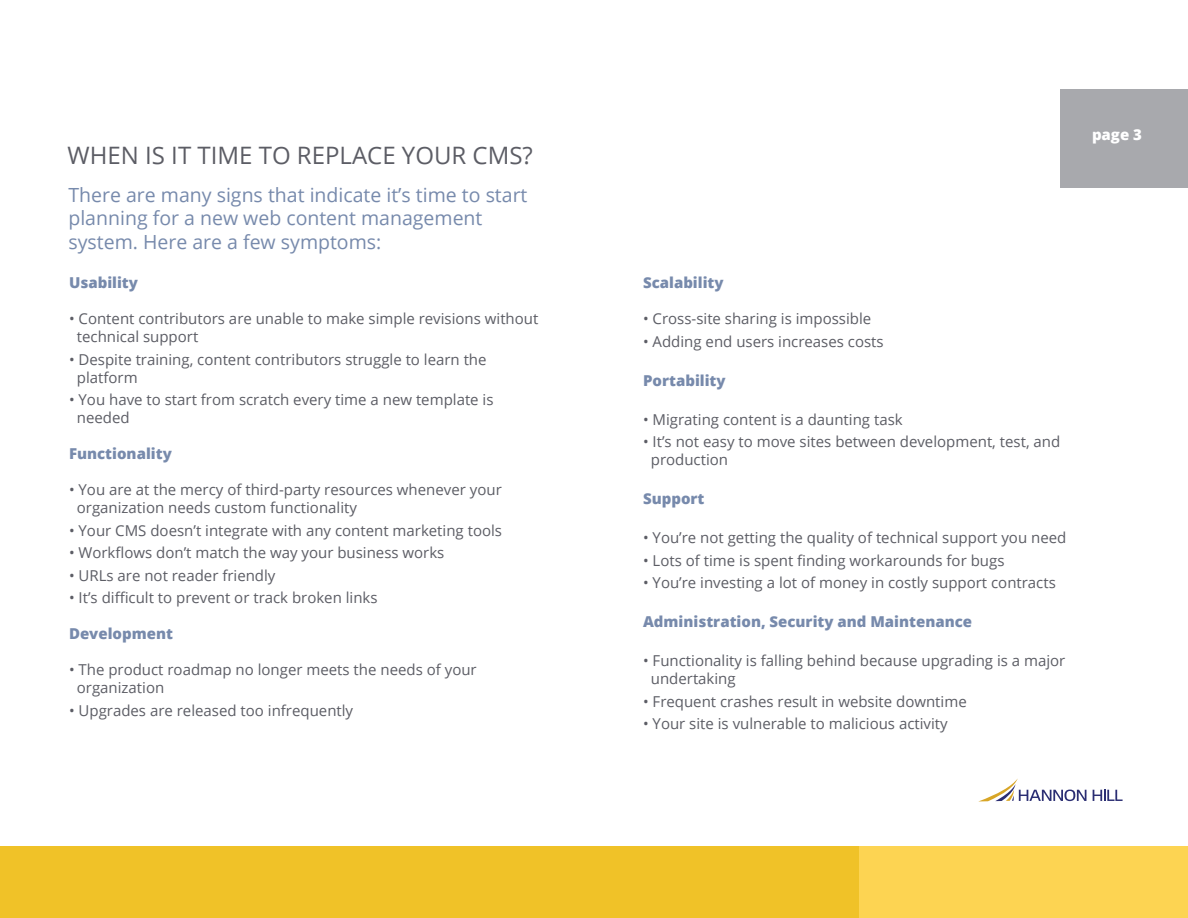
<style>
.page{position:relative;width:1188px;height:918px;background:#fff}
.page>*{position:absolute;margin:0;border:0;box-sizing:border-box;transform-origin:0 0}
.t1{font:24px "Open Sans";color:#5c5d65}
.t2{font:19.5px/23.4px "Open Sans";color:#778aac}
.t3{font:15px/18px "Open Sans";color:#5c5d65}
.t4{font:800 15px "Open Sans";color:#778aac}
.t5{font:800 15px "Open Sans";color:#fff}
</style>
<div class="page">
<svg style="left:1093px;top:790px;width:30px;height:11px"></svg>
<svg style="left:980px;top:778px;width:106px;height:23px"></svg>
<div style="left:0;top:846px;width:860px;height:72px;background:#f0c228"></div>
<div style="left:860px;top:846px;width:328px;height:72px;background:#fdd452"></div>
<div style="left:1061px;top:89px;width:127px;height:99px;background:#a8a9ad"></div>
<h1 class="t1" style="left:68px;top:139px;width:467px">WHEN IS IT TIME TO REPLACE YOUR CMS?</h1>
<h2 class="t2" style="left:68px;top:183px;width:461px">There are many signs that indicate it’s time to start planning for a new web content management system. Here are a few symptoms:</h2>
<p class="t4" style="left:69px;top:272px;width:70px">Usability</p>
<p class="t3" style="left:77px;top:310px;width:463px;text-indent:-8px">• Content contributors are unable to make simple revisions without technical support</p>
<p class="t3" style="left:77px;top:350px;width:411px;text-indent:-8px">• Despite training, content contributors struggle to learn the platform</p>
<p class="t3" style="left:77px;top:391px;width:418px;text-indent:-8px">• You have to start from scratch every time a new template is needed</p>
<p class="t4" style="left:69px;top:443px;width:104px">Functionality</p>
<p class="t3" style="left:77px;top:481px;width:426px;text-indent:-8px">• You are at the mercy of third-party resources whenever your organization needs custom functionality</p>
<p class="t3" style="left:69px;top:521px;width:435px">• Your CMS doesn’t integrate with any content marketing tools</p>
<p class="t3" style="left:69px;top:544px;width:377px">• Workflows don’t match the way your business works</p>
<p class="t3" style="left:69px;top:566px;width:208px">• URLs are not reader friendly</p>
<p class="t3" style="left:69px;top:589px;width:310px">• It’s difficult to prevent or track broken links</p>
<p class="t4" style="left:69px;top:623px;width:105px">Development</p>
<p class="t3" style="left:77px;top:661px;width:401px;text-indent:-8px">• The product roadmap no longer meets the needs of your organization</p>
<p class="t3" style="left:69px;top:701px;width:286px">• Upgrades are released too infrequently</p>
<p class="t5" style="left:1092px;top:124px;width:52px">page 3</p>
<p class="t4" style="left:643px;top:272px;width:82px">Scalability</p>
<p class="t3" style="left:643px;top:310px;width:230px">• Cross-site sharing is impossible</p>
<p class="t3" style="left:643px;top:332px;width:242px">• Adding end users increases costs</p>
<p class="t4" style="left:643px;top:370px;width:84px">Portability</p>
<p class="t3" style="left:643px;top:410px;width:261px">• Migrating content is a daunting task</p>
<p class="t3" style="left:651px;top:433px;width:411px;text-indent:-8px">• It’s not easy to move sites between development, test, and production</p>
<p class="t4" style="left:643px;top:488px;width:63px">Support</p>
<p class="t3" style="left:643px;top:529px;width:425px">• You’re not getting the quality of technical support you need</p>
<p class="t3" style="left:643px;top:551px;width:363px">• Lots of time is spent finding workarounds for bugs</p>
<p class="t3" style="left:643px;top:574px;width:414px">• You’re investing a lot of money in costly support contracts</p>
<p class="t4" style="left:643px;top:611px;width:331px">Administration, Security and Maintenance</p>
<p class="t3" style="left:651px;top:652px;width:416px;text-indent:-8px">• Functionality is falling behind because upgrading is a major undertaking</p>
<p class="t3" style="left:643px;top:692px;width:325px">• Frequent crashes result in website downtime</p>
<p class="t3" style="left:643px;top:715px;width:306px">• Your site is vulnerable to malicious activity</p>
</div>
